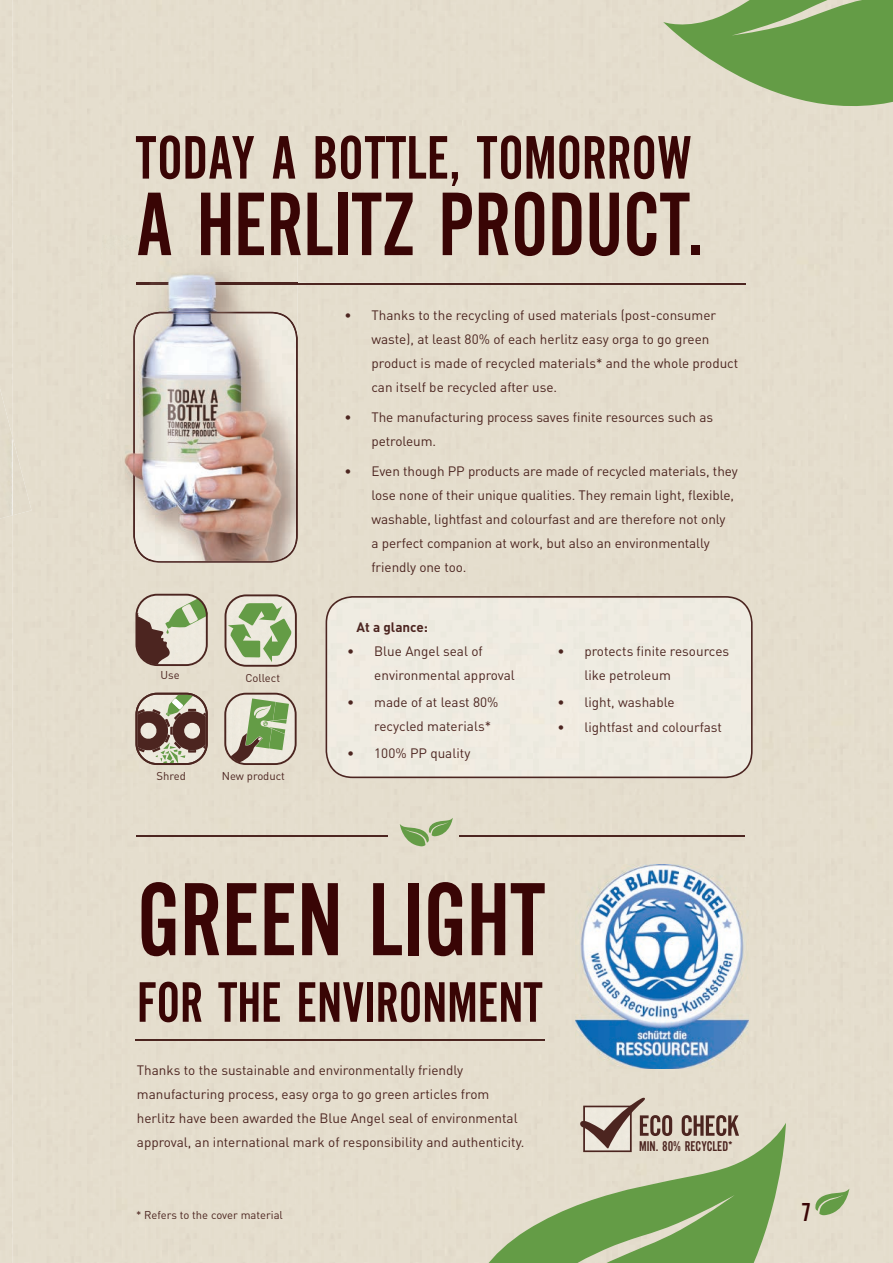
<style>
.page{position:relative;width:893px;height:1263px;background:#e5dece}
.page>*{position:absolute;margin:0;border:0;box-sizing:border-box;transform-origin:0 0}
.t1{font:108px "Alternate Gothic EF No Two";color:#390505}
.t2{font:93.6px "Alternate Gothic EF No Two";color:#390505}
.t3{font:63.75px "Alternate Gothic EF No Two";color:#390505}
.t4{font:59.25px "Alternate Gothic EF No Two";color:#390505}
.t5{font:27px "Alternate Gothic EF No Two";color:#390505}
.t6{font:14.7px "Alternate Gothic EF No Two";color:#4c2520}
.t7{font:13.5px/24px "DIN";color:#4c2520}
.t8{font:700 13.5px "DIN Pro";color:#4c2520}
.t9{font:11.25px "DIN";color:#4c2520}
</style>
<div class="page">
<svg style="left:452px;top:1123px;width:334px;height:140px;background:#aec193"></svg>
<hr style="left:137px;top:283px;width:609px;height:1px;background:#4c2520">
<hr style="left:135px;top:1040px;width:410px;height:1px;background:#4c2520">
<svg style="left:663px;top:0;width:230px;height:169px;background:#acc192"></svg>
<hr style="left:136px;top:835px;width:252px;height:1px;background:#4c2520">
<hr style="left:459px;top:835px;width:285px;height:1px;background:#4c2520">
<svg style="left:400px;top:818px;width:53px;height:28px"></svg>
<img style="left:101px;top:249px;width:1px;height:312px">
<img style="left:102px;top:236px;width:196px;height:325px">
<img style="left:138px;top:236px;width:160px;height:13px">
<img style="left:138px;top:249px;width:160px;height:7px">
<img style="left:137px;top:283px;width:161px;height:1px">
<img style="left:133px;top:312px;width:165px;height:249px">
<svg style="left:815px;top:1188px;width:34px;height:27px"></svg>
<svg style="left:135px;top:594px;width:73px;height:72px;background:#b2aa99"></svg>
<svg style="left:224px;top:693px;width:73px;height:72px;background:#afb697"></svg>
<svg style="left:135px;top:693px;width:73px;height:72px;background:#99897b"></svg>
<div style="left:326px;top:596px;width:427px;height:182px;background:#efece2"></div>
<img style="left:13px;top:438px;width:19px;height:77px">
<img style="left:0;top:388px;width:13px;height:130px">
<svg style="left:225px;top:594px;width:72px;height:73px;background:#afbc98"></svg>
<svg style="left:682px;top:1115px;width:57px;height:21px"></svg>
<svg style="left:580px;top:1097px;width:92px;height:55px;background:#beafa3"></svg>
<img style="left:575px;top:865px;width:173px;height:204px">
<h3 class="t3" style="left:135px;top:125px;width:558px">TODAY A BOTTLE, TOMORROW</h3>
<h2 class="t2" style="left:135px;top:176px;width:570px">A HERLITZ PRODUCT.</h2>
<p class="t9" style="left:160px;top:668px;width:21px">Use</p>
<p class="t9" style="left:245px;top:671px;width:36px">Collect</p>
<p class="t9" style="left:157px;top:768px;width:31px">Shred</p>
<p class="t9" style="left:222px;top:768px;width:65px">New product</p>
<p class="t7" style="left:371px;top:303px;width:368px;text-indent:-27px">• Thanks to the recycling of used materials (post-consumer waste), at least 80% of each herlitz easy orga to go green product is made of recycled materials* and the whole product can itself be recycled after use.</p>
<p class="t7" style="left:371px;top:405px;width:343px;text-indent:-27px">• The manufacturing process saves finite resources such as petroleum.</p>
<p class="t7" style="left:371px;top:459px;width:368px;text-indent:-27px">• Even though PP products are made of recycled materials, they lose none of their unique qualities. They remain light, flexible, washable, lightfast and colourfast and are therefore not only<br>a perfect companion at work, but also an environmentally friendly one too.</p>
<p class="t8" style="left:357px;top:618px;width:73px">At a glance:</p>
<p class="t7" style="left:374px;top:639px;width:142px;text-indent:-27px">• Blue Angel seal of environmental approval</p>
<p class="t7" style="left:374px;top:690px;width:126px;text-indent:-27px">• made of at least 80% recycled materials*</p>
<p class="t7" style="left:347px;top:741px;width:125px">• 100% PP quality</p>
<p class="t7" style="left:584px;top:638px;width:146px;text-indent:-27px">• protects finite resources like petroleum</p>
<p class="t7" style="left:557px;top:689px;width:119px">• light, washable</p>
<p class="t7" style="left:557px;top:715px;width:166px">• lightfast and colourfast</p>
<h1 class="t1" style="left:137px;top:864px;width:410px">GREEN LIGHT</h1>
<h3 class="t4" style="left:137px;top:972px;width:407px">FOR THE ENVIRONMENT</h3>
<p class="t7" style="left:137px;top:1058px;width:389px">Thanks to the sustainable and environmentally friendly manufacturing process, easy orga to go green articles from herlitz have been awarded the Blue Angel seal of environmental approval, an international mark of responsibility and authenticity.</p>
<p class="t9" style="left:136px;top:1208px;width:148px">* Refers to the cover material</p>
<p class="t6" style="left:639px;top:1138px;width:95px">MIN. 80% RECYCLED*</p>
<h3 class="t5" style="left:801px;top:1198px;width:12px">7</h3>
</div>
